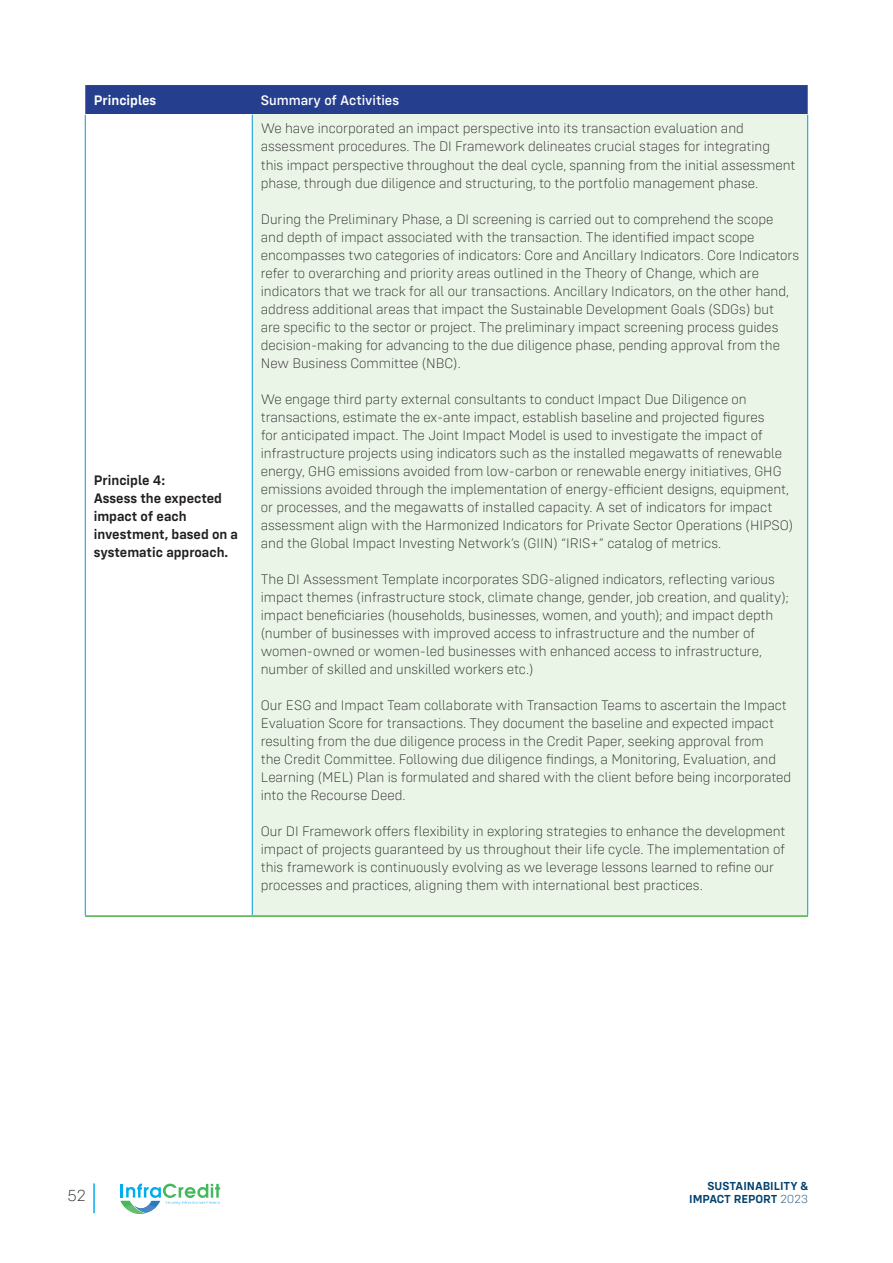
<style>
.page{position:relative;width:893px;height:1263px;background:#fff}
.page>*{position:absolute;margin:0;border:0;box-sizing:border-box;transform-origin:0 0}
.t1{font:200 16.5px "Config Alt";color:#231f20}
.t2{font:200 14.25px/18px "Config";color:#231f20}
.t3{font:600 14.25px/18px "Config";color:#231f20}
.t4{font:500 14.25px "Config";color:#fff}
.t5{font:600 14.25px "Config";color:#fff}
.t6{font:600 12px/13.5px "Config";color:#00406d;text-align:right}
.s1{font-weight:200}
</style>
<div class="page">
<hr style="left:93px;top:1183px;width:2px;height:30px;background:#00aeef">
<svg style="left:120px;top:1183px;width:100px;height:31px"></svg>
<div style="left:85px;top:85px;width:723px;height:30px;background:#253f8e"></div>
<div style="left:252px;top:115px;width:556px;height:801px;background:#eaf4e7"></div>
<hr style="left:85px;top:915px;width:167px;height:2px;background:#4baf47">
<hr style="left:252px;top:915px;width:556px;height:2px;background:#4baf47">
<hr style="left:85px;top:115px;width:1px;height:800px;background:#009cd4">
<hr style="left:252px;top:115px;width:1px;height:800px;background:#009cd4">
<hr style="left:807px;top:115px;width:1px;height:800px;background:#009cd4">
<p class="t5" style="left:94px;top:92px;width:64px">Principles</p>
<p class="t4" style="left:261px;top:92px;width:140px">Summary of Activities</p>
<p class="t3" style="left:94px;top:470px;width:73px">Principle 4:</p>
<p class="t3" style="left:94px;top:488px;width:146px">Assess the expected impact of each investment, based on a systematic approach.</p>
<p class="t2" style="left:261px;top:120px;width:536px">We have incorporated an impact perspective into its transaction evaluation and assessment procedures. The DI Framework delineates crucial stages for integrating this impact perspective throughout the deal cycle, spanning from the initial assessment phase, through due diligence and structuring, to the portfolio management phase.</p>
<p class="t2" style="left:261px;top:210px;width:540px">During the Preliminary Phase, a DI screening is carried out to comprehend the scope and depth of impact associated with the transaction. The identified impact scope encompasses two categories of indicators: Core and Ancillary Indicators. Core Indicators refer to overarching and priority areas outlined in the Theory of Change, which are indicators that we track for all our transactions. Ancillary Indicators, on the other hand, address additional areas that impact the Sustainable Development Goals (SDGs) but<br>are specific to the sector or project. The preliminary impact screening process guides decision-making for advancing to the due diligence phase, pending approval from the New Business Committee (NBC).</p>
<p class="t2" style="left:261px;top:390px;width:534px">We engage third party external consultants to conduct Impact Due Diligence on transactions, estimate the ex-ante impact, establish baseline and projected figures<br>for anticipated impact. The Joint Impact Model is used to investigate the impact of infrastructure projects using indicators such as the installed megawatts of renewable energy, GHG emissions avoided from low-carbon or renewable energy initiatives, GHG emissions avoided through the implementation of energy-efficient designs, equipment, or processes, and the megawatts of installed capacity. A set of indicators for impact assessment align with the Harmonized Indicators for Private Sector Operations (HIPSO) and the Global Impact Investing Network’s (GIIN) “IRIS+” catalog of metrics.</p>
<p class="t2" style="left:261px;top:570px;width:530px">The DI Assessment Template incorporates SDG-aligned indicators, reflecting various impact themes (infrastructure stock, climate change, gender, job creation, and quality); impact beneficiaries (households, businesses, women, and youth); and impact depth (number of businesses with improved access to infrastructure and the number of women-owned or women-led businesses with enhanced access to infrastructure, number of skilled and unskilled workers etc.)</p>
<p class="t2" style="left:261px;top:696px;width:532px">Our ESG and Impact Team collaborate with Transaction Teams to ascertain the Impact Evaluation Score for transactions. They document the baseline and expected impact resulting from the due diligence process in the Credit Paper, seeking approval from<br>the Credit Committee. Following due diligence findings, a Monitoring, Evaluation, and Learning (MEL) Plan is formulated and shared with the client before being incorporated into the Recourse Deed.</p>
<p class="t2" style="left:261px;top:822px;width:526px">Our DI Framework offers flexibility in exploring strategies to enhance the development impact of projects guaranteed by us throughout their life cycle. The implementation of this framework is continuously evolving as we leverage lessons learned to refine our processes and practices, aligning them with international best practices.</p>
<p class="t1" style="left:67px;top:1186px;width:20px">52</p>
<p class="t6" style="left:689px;top:1178px;width:120px">SUSTAINABILITY &amp;<br>IMPACT REPORT <span class="s1">2023</span></p>
</div>
